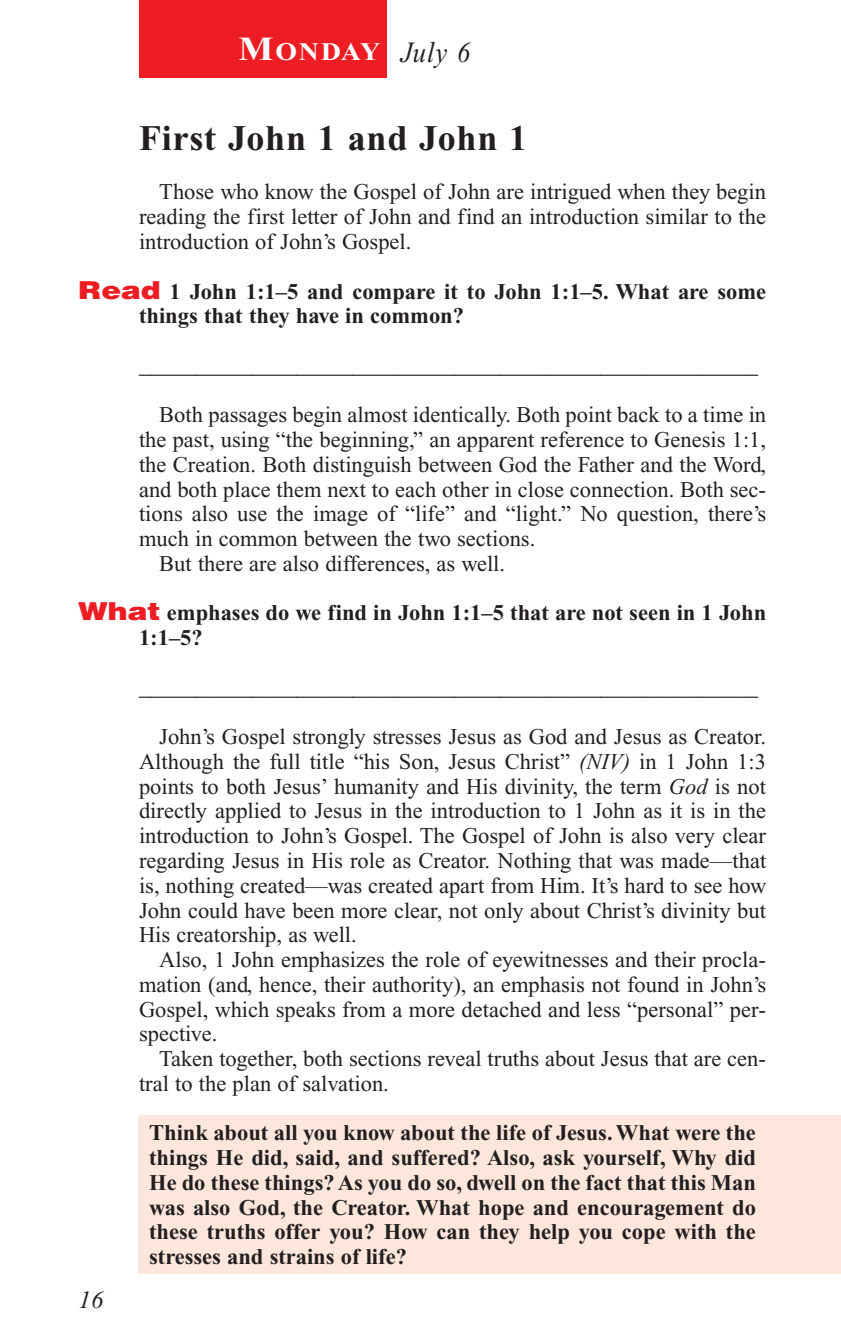
<style>
.page{position:relative;width:841px;height:1337px;background:#fff}
.page>*{position:absolute;margin:0;border:0;box-sizing:border-box;transform-origin:0 0}
.t1{font:700 36px "Times New Roman";letter-spacing:.025em;color:#231f20}
.t2{font:italic 29.25px "Times New Roman";color:#231f20;scale:.9 1}
.t3{font:700 25.2px "Times New Roman";letter-spacing:.03em;color:#fff;scale:1.1 1}
.t4{font:italic 24.75px "Times New Roman";color:#231f20}
.t5{font:22.5px/24.8px "Times New Roman";color:#231f20;text-align:justify}
.t6{font:700 22.5px/24.8px "Times New Roman";color:#231f20}
.s1{font-size:33.75px}
.s2{font-family:"Helvetica";font-weight:900;font-size:24.75px;color:#ee1d23}
.s3{font-style:italic}
</style>
<div class="page">
<div style="left:138px;top:1115px;width:702px;height:158px;background:#fde7dc"></div>
<div style="left:140px;top:0;width:247px;height:78px;background:#ee1d23"></div>
<p class="t3" style="left:238px;top:44px;width:130px"><span class="s1">M</span>ONDAY</p>
<h2 class="t2" style="left:400px;top:42px;width:79px">July 6</h2>
<h1 class="t1" style="left:139px;top:126px;width:389px">First John 1 and John 1</h1>
<p class="t5" style="left:139px;top:182px;width:628px;text-indent:20px">Those who know the Gospel of John are intrigued when they begin reading the first letter of John and find an introduction similar to the introduction of John’s Gospel.</p>
<p class="t6" style="left:139px;top:281px;width:628px;text-indent:-61px"><span class="s2">Read</span> 1 John 1:1–5 and compare it to John 1:1–5. What are some things that they have in common?</p>
<p class="t5" style="left:139px;top:355px;width:620px">_______________________________________________________</p>
<p class="t5" style="left:159px;top:404px;width:608px">Both passages begin almost identically. Both point back to a time in</p>
<p class="t5" style="left:139px;top:429px;width:628px">the past, using “the beginning,” an apparent reference to Genesis 1:1,</p>
<p class="t5" style="left:139px;top:454px;width:628px">the Creation. Both distinguish between God the Father and the Word,</p>
<p class="t5" style="left:139px;top:479px;width:628px">and both place them next to each other in close connection. Both sec-</p>
<p class="t5" style="left:139px;top:503px;width:628px">tions also use the image of “life” and “light.” No question, there’s</p>
<p class="t5" style="left:139px;top:528px;width:398px">much in common between the two sections.</p>
<p class="t5" style="left:159px;top:553px;width:347px">But there are also differences, as well.</p>
<p class="t6" style="left:139px;top:603px;width:628px;text-indent:-61px"><span class="s2">What</span> emphases do we find in John 1:1–5 that are not seen in 1 John<br>1:1–5?</p>
<p class="t4" style="left:79px;top:1290px;width:26px">16</p>
<p class="t5" style="left:139px;top:677px;width:620px">_______________________________________________________</p>
<p class="t5" style="left:139px;top:726px;width:628px;text-indent:20px">John’s Gospel strongly stresses Jesus as God and Jesus as Creator.<br>Although the full title “his Son, Jesus Christ” <span class="s3">(NIV)</span> in 1 John 1:3 points to both Jesus’ humanity and His divinity, the term <span class="s3">God</span> is not directly applied to Jesus in the introduction to 1 John as it is in the introduction to John’s Gospel. The Gospel of John is also very clear regarding Jesus in His role as Creator. Nothing that was made—that is, nothing created—was created apart from Him. It’s hard to see how John could have been more clear, not only about Christ’s divinity but His creatorship, as well.</p>
<p class="t5" style="left:139px;top:949px;width:628px;text-indent:20px">Also, 1 John emphasizes the role of eyewitnesses and their procla&shy;mation (and, hence, their authority), an emphasis not found in John’s Gospel, which speaks from a more detached and less “personal” per&shy;spective.</p>
<p class="t5" style="left:139px;top:1048px;width:628px;text-indent:20px">Taken together, both sections reveal truths about Jesus that are cen&shy;tral to the plan of salvation.</p>
<p class="t6" style="left:149px;top:1122px;width:608px;text-align:justify">Think about all you know about the life of Jesus. What were the things He did, said, and suffered? Also, ask yourself, Why did He do these things? As you do so, dwell on the fact that this Man was also God, the Creator. What hope and encouragement do these truths offer you? How can they help you cope with the stresses and strains of life?</p>
</div>
